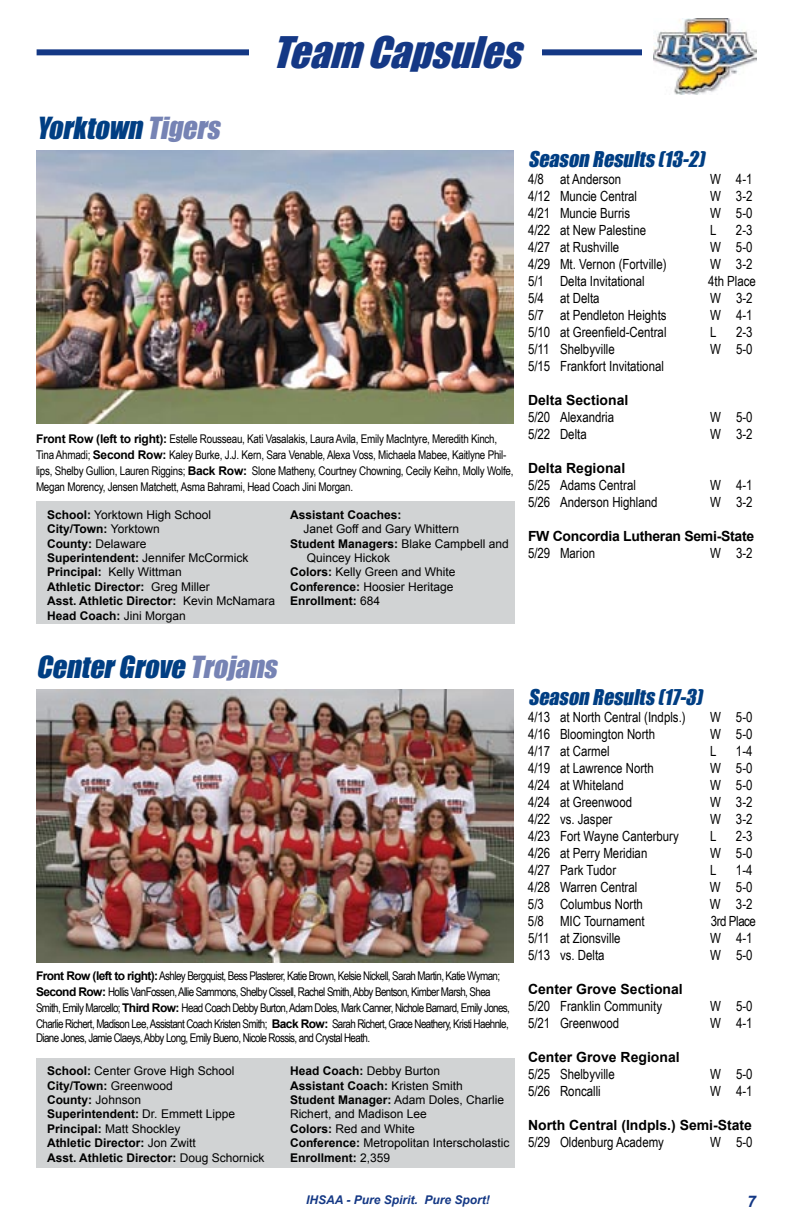
<style>
.page{position:relative;width:792px;height:1224px;background:#fff}
.page>*{position:absolute;margin:0;border:0;box-sizing:border-box;transform-origin:0 0}
.t1{font:italic 40px "Impact";color:#143885}
.t2{font:italic 28px "Impact";color:#003e83}
.t3{font:italic 20px "Impact";color:#003e83}
.t4{font:italic 700 16px "Arial";color:#143885}
.t5{font:14px "Arial Narrow";color:#000}
.t6{font:700 14px "Arial";color:#000}
.t7{font:700 14px "Arial";letter-spacing:-.02em;color:#000}
.t8{font:14px "Arial Narrow";letter-spacing:-.03em;color:#000}
.t9{font:12px/16px "Arial Narrow";letter-spacing:-.05em;color:#000}
.t10{font:700 12px/14.4px "Arial";color:#000}
.t11{font:12px/16px "Arial Narrow";letter-spacing:-.02em;color:#000}
.t12{font:12px/14.4px "Arial";color:#000}
.t13{font:italic 700 12px "Arial";color:#143885}
.s1{color:#7683b4}
.s2{font-family:"Arial";font-weight:700}
.s3{font-weight:400}
.s4{font-weight:700}
</style>
<div class="page">
<img style="left:653px;top:18px;width:103px;height:77px">
<div style="left:37px;top:49px;width:605px;height:6px;background:#143885"></div>
<div style="left:250px;top:36px;width:292px;height:41px;background:#fff"></div>
<div style="left:36px;top:501px;width:479px;height:123px;background:#d1d3d4"></div>
<div style="left:36px;top:1058px;width:479px;height:110px;background:#d1d3d4"></div>
<img style="left:36px;top:689px;width:478px;height:274px">
<img style="left:36px;top:151px;width:478px;height:273px">
<h2 class="t2" style="left:36px;top:106px;width:192px">Yorktown <span class="s1">Tigers</span></h2>
<h1 class="t1" style="left:272px;top:21px;width:266px">Team Capsules</h1>
<p class="t11" style="left:36px;top:430px;width:479px"><span class="s2">Front Row (left to right):</span> Estelle Rousseau, Kati Vasalakis, Laura Avila, Emily MacIntyre, Meredith Kinch, Tina Ahmadi; <span class="s2">Second Row:</span> Kaley Burke, J.J. Kern, Sara Venable, Alexa Voss, Michaela Mabee, Kaitlyne Phil&shy;lips, Shelby Gullion, Lauren Riggins; <span class="s2">Back Row:</span> Slone Matheny, Courtney Chowning, Cecily Keihn, Molly Wolfe, Megan Morency, Jensen Matchett, Asma Bahrami, Head Coach Jini Morgan.</p>
<p class="t10" style="left:47px;top:508px;width:230px">School: <span class="s3">Yorktown High School<br></span>City/Town: <span class="s3">Yorktown<br></span>County: <span class="s3">Delaware<br></span>Superintendent: <span class="s3">Jennifer McCormick<br></span>Principal: <span class="s3">Kelly Wittman<br></span>Athletic Director: <span class="s3">Greg Miller<br></span>Asst. Athletic Director: <span class="s3">Kevin McNamara<br></span>Head Coach: <span class="s3">Jini Morgan</span></p>
<p class="t10" style="left:290px;top:508px;width:113px">Assistant Coaches:</p>
<p class="t12" style="left:303px;top:522px;width:157px">Janet Goff and Gary Whittern</p>
<p class="t10" style="left:290px;top:537px;width:220px">Student Managers: <span class="s3">Blake Campbell and</span></p>
<p class="t12" style="left:307px;top:551px;width:85px">Quincey Hickok</p>
<p class="t12" style="left:290px;top:565px;width:167px"><span class="s4">Colors:</span> Kelly Green and White</p>
<p class="t12" style="left:290px;top:579px;width:165px"><span class="s4">Conference:</span> Hoosier Heritage</p>
<p class="t10" style="left:290px;top:594px;width:92px">Enrollment: <span class="s3">684</span></p>
<h2 class="t2" style="left:36px;top:645px;width:249px">CenterGrove <span class="s1">Trojans</span></h2>
<p class="t9" style="left:36px;top:968px;width:476px"><span class="s2">Front Row (left to right):</span>Ashley Bergquist, Bess Plasterer, Katie Brown, Kelsie Nickell, Sarah Martin, Katie Wyman; <span class="s2">Second Row:</span> Hollis VanFossen, Allie Sammons, Shelby Cissell, Rachel Smith, Abby Bentson, Kimber Marsh, Shea Smith, Emily Marcello; <span class="s2">Third Row:</span> Head Coach Debby Burton, Adam Doles, Mark Canner, Nichole Barnard, Emily Jones, Charlie Richert, Madison Lee, Assistant Coach Kristen Smith; <span class="s2">Back Row:</span> Sarah Richert, Grace Neathery, Kristi Haehnle,</p>
<p class="t9" style="left:36px;top:1030px;width:336px">Diane Jones, Jamie Claeys, Abby Long, Emily Bueno, Nicole Rossis, and Crystal Heath.</p>
<p class="t10" style="left:47px;top:1064px;width:219px">School: <span class="s3">Center Grove High School<br></span>City/Town: <span class="s3">Greenwood<br></span>County: <span class="s3">Johnson<br></span>Superintendent: <span class="s3">Dr. Emmett Lippe<br></span>Principal: <span class="s3">Matt Shockley<br></span>Athletic Director: <span class="s3">Jon Zwitt<br></span>Asst. Athletic Director: <span class="s3">Doug Schornick</span></p>
<p class="t12" style="left:290px;top:1064px;width:221px"><span class="s4">Head Coach:</span> Debby Burton<br><span class="s4">Assistant Coach:</span> Kristen Smith<br><span class="s4">Student Manager:</span> Adam Doles, Charlie<br>Richert, and Madison Lee<br><span class="s4">Colors:</span> Red and White<br><span class="s4">Conference:</span> Metropolitan Interscholastic<br><span class="s4">Enrollment:</span> 2,359</p>
<h3 class="t3" style="left:528px;top:143px;width:183px">Season Results(13-2)</h3>
<p class="t5" style="left:528px;top:169px;width:95px">4/8 at Anderson</p>
<p class="t5" style="left:710px;top:169px;width:44px">W 4-1</p>
<p class="t5" style="left:528px;top:186px;width:111px">4/12 Muncie Central</p>
<p class="t5" style="left:710px;top:186px;width:44px">W 3-2</p>
<p class="t5" style="left:528px;top:203px;width:104px">4/21 Muncie Burris</p>
<p class="t5" style="left:710px;top:203px;width:44px">W 5-0</p>
<p class="t5" style="left:528px;top:220px;width:120px">4/22 at New Palestine</p>
<p class="t5" style="left:710px;top:220px;width:8px">L</p>
<p class="t5" style="left:736px;top:220px;width:18px">2-3</p>
<p class="t5" style="left:528px;top:237px;width:93px">4/27 at Rushville</p>
<p class="t5" style="left:710px;top:237px;width:44px">W 5-0</p>
<p class="t5" style="left:528px;top:254px;width:140px">4/29 Mt. Vernon (Fortville)</p>
<p class="t5" style="left:710px;top:254px;width:44px">W 3-2</p>
<p class="t5" style="left:528px;top:271px;width:118px">5/1 Delta Invitational</p>
<p class="t5" style="left:708px;top:271px;width:49px">4th Place</p>
<p class="t5" style="left:528px;top:288px;width:73px">5/4 at Delta</p>
<p class="t5" style="left:710px;top:288px;width:44px">W 3-2</p>
<p class="t5" style="left:528px;top:305px;width:140px">5/7 at Pendleton Heights</p>
<p class="t5" style="left:710px;top:305px;width:44px">W 4-1</p>
<p class="t5" style="left:528px;top:322px;width:140px">5/10 at Greenfield-Central</p>
<p class="t5" style="left:710px;top:322px;width:8px">L</p>
<p class="t5" style="left:736px;top:322px;width:18px">2-3</p>
<p class="t5" style="left:528px;top:339px;width:88px">5/11 Shelbyville</p>
<p class="t5" style="left:710px;top:339px;width:44px">W 5-0</p>
<p class="t5" style="left:528px;top:356px;width:138px">5/15 Frankfort Invitational</p>
<p class="t6" style="left:528px;top:391px;width:102px">Delta Sectional</p>
<p class="t5" style="left:528px;top:407px;width:88px">5/20 Alexandria</p>
<p class="t5" style="left:710px;top:407px;width:44px">W 5-0</p>
<p class="t5" style="left:528px;top:424px;width:60px">5/22 Delta</p>
<p class="t5" style="left:710px;top:424px;width:44px">W 3-2</p>
<p class="t6" style="left:528px;top:459px;width:99px">Delta Regional</p>
<p class="t5" style="left:528px;top:475px;width:109px">5/25 Adams Central</p>
<p class="t5" style="left:710px;top:475px;width:44px">W 4-1</p>
<p class="t5" style="left:528px;top:492px;width:131px">5/26 Anderson Highland</p>
<p class="t5" style="left:710px;top:492px;width:44px">W 3-2</p>
<p class="t7" style="left:528px;top:527px;width:228px">FW Concordia Lutheran Semi-State</p>
<p class="t5" style="left:528px;top:543px;width:69px">5/29 Marion</p>
<p class="t5" style="left:710px;top:543px;width:44px">W 3-2</p>
<h3 class="t3" style="left:528px;top:682px;width:181px">Season Results(17-3)</h3>
<p class="t5" style="left:528px;top:707px;width:159px">4/13 at North Central (Indpls.)</p>
<p class="t5" style="left:710px;top:707px;width:44px">W 5-0</p>
<p class="t5" style="left:528px;top:724px;width:129px">4/16 Bloomington North</p>
<p class="t5" style="left:710px;top:724px;width:44px">W 5-0</p>
<p class="t5" style="left:528px;top:741px;width:83px">4/17 at Carmel</p>
<p class="t5" style="left:710px;top:741px;width:8px">L</p>
<p class="t5" style="left:736px;top:741px;width:18px">1-4</p>
<p class="t5" style="left:528px;top:758px;width:127px">4/19 at Lawrence North</p>
<p class="t5" style="left:710px;top:758px;width:44px">W 5-0</p>
<p class="t5" style="left:528px;top:775px;width:97px">4/24 at Whiteland</p>
<p class="t5" style="left:710px;top:775px;width:44px">W 5-0</p>
<p class="t5" style="left:528px;top:792px;width:106px">4/24 at Greenwood</p>
<p class="t5" style="left:710px;top:792px;width:44px">W 3-2</p>
<p class="t5" style="left:528px;top:809px;width:86px">4/22 vs. Jasper</p>
<p class="t5" style="left:710px;top:809px;width:44px">W 3-2</p>
<p class="t5" style="left:528px;top:826px;width:152px">4/23 Fort Wayne Canterbury</p>
<p class="t5" style="left:710px;top:826px;width:8px">L</p>
<p class="t5" style="left:736px;top:826px;width:18px">2-3</p>
<p class="t5" style="left:528px;top:843px;width:121px">4/26 at Perry Meridian</p>
<p class="t5" style="left:710px;top:843px;width:44px">W 5-0</p>
<p class="t5" style="left:528px;top:860px;width:90px">4/27 Park Tudor</p>
<p class="t5" style="left:710px;top:860px;width:8px">L</p>
<p class="t5" style="left:736px;top:860px;width:18px">1-4</p>
<p class="t5" style="left:528px;top:877px;width:111px">4/28 Warren Central</p>
<p class="t5" style="left:710px;top:877px;width:44px">W 5-0</p>
<p class="t5" style="left:528px;top:894px;width:116px">5/3 Columbus North</p>
<p class="t5" style="left:710px;top:894px;width:44px">W 3-2</p>
<p class="t5" style="left:528px;top:911px;width:118px">5/8 MIC Tournament</p>
<p class="t8" style="left:711px;top:911px;width:47px">3rd Place</p>
<p class="t5" style="left:528px;top:928px;width:94px">5/11 at Zionsville</p>
<p class="t5" style="left:710px;top:928px;width:44px">W 4-1</p>
<p class="t5" style="left:528px;top:945px;width:78px">5/13 vs. Delta</p>
<p class="t5" style="left:710px;top:945px;width:44px">W 5-0</p>
<p class="t6" style="left:528px;top:980px;width:156px">Center Grove Sectional</p>
<p class="t5" style="left:528px;top:996px;width:136px">5/20 Franklin Community</p>
<p class="t5" style="left:710px;top:996px;width:44px">W 5-0</p>
<p class="t5" style="left:528px;top:1013px;width:93px">5/21 Greenwood</p>
<p class="t5" style="left:710px;top:1013px;width:44px">W 4-1</p>
<p class="t6" style="left:528px;top:1048px;width:153px">Center Grove Regional</p>
<p class="t5" style="left:528px;top:1064px;width:88px">5/25 Shelbyville</p>
<p class="t5" style="left:710px;top:1064px;width:44px">W 5-0</p>
<p class="t5" style="left:528px;top:1081px;width:74px">5/26 Roncalli</p>
<p class="t5" style="left:710px;top:1081px;width:44px">W 4-1</p>
<p class="t6" style="left:528px;top:1116px;width:226px">North Central (Indpls.) Semi-State</p>
<p class="t5" style="left:528px;top:1132px;width:138px">5/29 Oldenburg Academy</p>
<p class="t5" style="left:710px;top:1132px;width:44px">W 5-0</p>
<p class="t13" style="left:306px;top:1192px;width:185px">IHSAA - Pure Spirit. Pure Sport!</p>
<p class="t4" style="left:747px;top:1191px;width:10px">7</p>
</div>
